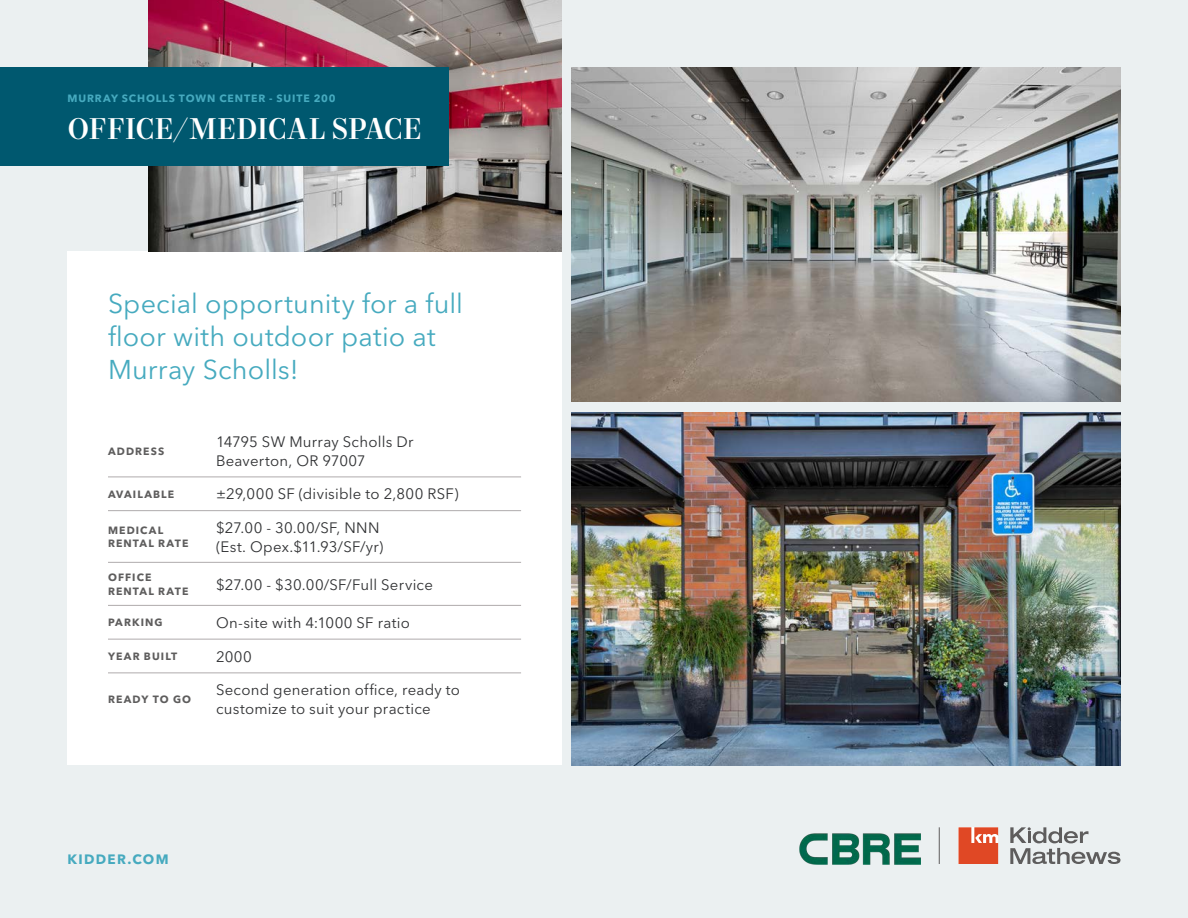
<style>
.page{position:relative;width:1188px;height:918px;background:#ebf0f1}
.page>*{position:absolute;margin:0;border:0;box-sizing:border-box;transform-origin:0 0}
.t1{font:500 30px "Mort Modern 09";letter-spacing:-.005em;color:#fff}
.Callout_Text_-_Alaskan_Blue{font:27px/33px "Avenir Next LT Pro";letter-spacing:.005em;color:#46aabf}
.Table_-_Column_2_-_Content{font:15px/18.8px "Avenir Next LT Pro";letter-spacing:.015em;color:#313234}
.t2{font:700 13.5px "Avenir Next LT Pro";letter-spacing:.095em;color:#46aabf}
.Table_-_Column_1_-_Descriptor{font:700 10.5px/13.5px "Avenir Next LT Pro";letter-spacing:.105em;color:#5e5d5d}
.t3{font:700 10.5px "Avenir Next LT Pro";letter-spacing:.085em;color:#46aabf}
</style>
<div class="page">
<img style="left:799px;top:834px;width:121px;height:30px">
<hr style="left:939px;top:827px;width:1px;height:37px;background:#5e5d5d">
<div style="left:68px;top:252px;width:494px;height:513px;background:#fff"></div>
<hr style="left:108px;top:477px;width:108px;height:1px;background:#afabac">
<hr style="left:216px;top:477px;width:305px;height:1px;background:#afabac">
<hr style="left:108px;top:510px;width:108px;height:1px;background:#afabac">
<hr style="left:216px;top:510px;width:305px;height:1px;background:#afabac">
<hr style="left:108px;top:562px;width:108px;height:1px;background:#afabac">
<hr style="left:216px;top:562px;width:305px;height:1px;background:#afabac">
<hr style="left:108px;top:605px;width:108px;height:1px;background:#afabac">
<hr style="left:216px;top:605px;width:305px;height:1px;background:#afabac">
<hr style="left:108px;top:639px;width:108px;height:1px;background:#afabac">
<hr style="left:216px;top:639px;width:305px;height:1px;background:#afabac">
<hr style="left:108px;top:673px;width:108px;height:1px;background:#afabac">
<hr style="left:216px;top:673px;width:305px;height:1px;background:#afabac">
<img style="left:148px;top:0;width:414px;height:252px">
<img style="left:572px;top:68px;width:548px;height:334px">
<img style="left:572px;top:412px;width:548px;height:353px">
<div style="left:958px;top:827px;width:40px;height:37px;background:#efa391"></div>
<svg style="left:1010px;top:827px;width:110px;height:37px"></svg>
<svg style="left:959px;top:827px;width:39px;height:37px"></svg>
<div style="left:0;top:68px;width:449px;height:98px;background:#00586f"></div>
<p class="t3" style="left:68px;top:92px;width:270px">MURRAY SCHOLLS TOWN CENTER - SUITE 200</p>
<h1 class="t1" style="left:68px;top:110px;width:356px">OFFICE/MEDICAL SPACE</h1>
<p class="Callout_Text_-_Alaskan_Blue" style="left:108px;top:287px;width:357px">Special opportunity for a full floor with outdoor patio at<br>Murray Scholls!</p>
<p class="Table_-_Column_1_-_Descriptor" style="left:108px;top:445px;width:58px">ADDRESS</p>
<p class="Table_-_Column_2_-_Content" style="left:216px;top:433px;width:199px">14795 SW Murray Scholls Dr<br>Beaverton, OR 97007</p>
<p class="Table_-_Column_1_-_Descriptor" style="left:108px;top:487px;width:68px">AVAILABLE</p>
<p class="Table_-_Column_2_-_Content" style="left:216px;top:485px;width:244px">±29,000 SF (divisible to 2,800 RSF)</p>
<p class="Table_-_Column_1_-_Descriptor" style="left:108px;top:523px;width:82px">MEDICAL<br>RENTAL RATE</p>
<p class="Table_-_Column_2_-_Content" style="left:216px;top:518px;width:169px">$27.00 - 30.00/SF, NNN (Est. Opex.$11.93/SF/yr)</p>
<p class="Table_-_Column_1_-_Descriptor" style="left:108px;top:571px;width:82px">OFFICE<br>RENTAL RATE</p>
<p class="Table_-_Column_2_-_Content" style="left:216px;top:575px;width:218px">$27.00 - $30.00/SF/Full Service</p>
<p class="Table_-_Column_1_-_Descriptor" style="left:108px;top:616px;width:56px">PARKING</p>
<p class="Table_-_Column_2_-_Content" style="left:216px;top:613px;width:196px">On-site with 4:1000 SF ratio</p>
<p class="Table_-_Column_1_-_Descriptor" style="left:108px;top:649px;width:71px">YEAR BUILT</p>
<p class="Table_-_Column_2_-_Content" style="left:216px;top:647px;width:37px">2000</p>
<p class="Table_-_Column_1_-_Descriptor" style="left:108px;top:692px;width:85px">READY TO GO</p>
<p class="Table_-_Column_2_-_Content" style="left:216px;top:680px;width:246px">Second generation office, ready to customize to suit your practice</p>
<p class="t2" style="left:68px;top:851px;width:103px">KIDDER.COM</p>
</div>
